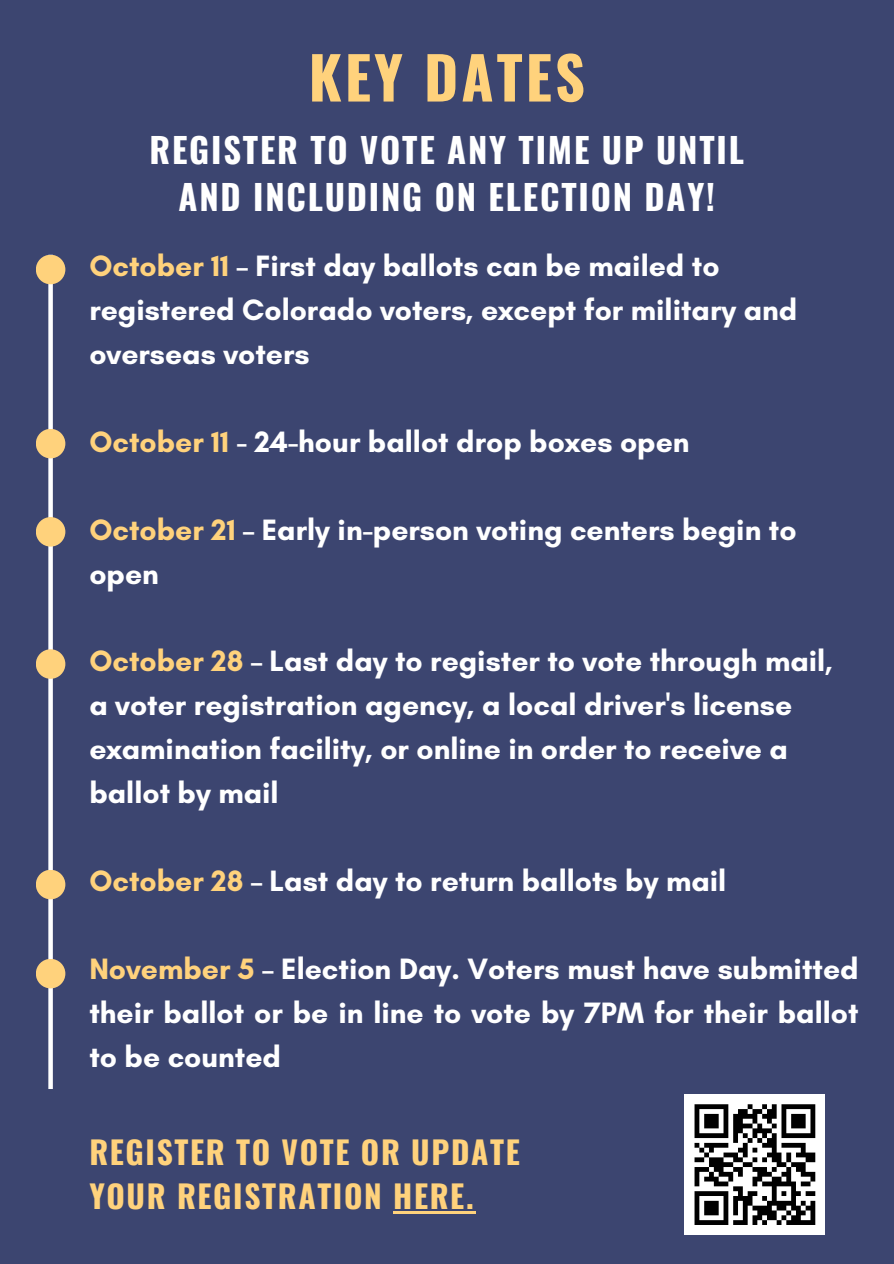
<style>
.page{position:relative;width:894px;height:1264px;background:#fff}
.page>*{position:absolute;margin:0;border:0;box-sizing:border-box;transform-origin:0 0}
.t1{font:700 58.5px "Oswald";letter-spacing:.05em;color:#ffd27c}
.t2{font:700 34.5px/47.2px "Oswald";letter-spacing:.05em;color:#fff;text-align:center}
.t3{font:700 31.5px/43.8px "Oswald";letter-spacing:.05em;color:#ffd27c}
.t4{font:700 30px/43.8px "Glacial Indifference";color:#fff}
.s1{color:#ffd27c}
</style>
<div class="page">
<div style="left:0;top:0;width:893px;height:1263px;background:#3c4570"></div>
<hr style="left:393px;top:1211px;width:82px;height:2px;background:#ffd27c">
<div style="left:684px;top:1094px;width:140px;height:140px;background:#fff"></div>
<div style="left:694px;top:1104px;width:34px;height:5px;background:#000"></div>
<div style="left:704px;top:1113px;width:14px;height:5px;background:#000"></div>
<div style="left:704px;top:1118px;width:14px;height:5px;background:#000"></div>
<div style="left:704px;top:1123px;width:14px;height:5px;background:#000"></div>
<svg style="left:694px;top:1109px;width:5px;height:24px"></svg>
<div style="left:694px;top:1133px;width:34px;height:5px;background:#000"></div>
<div style="left:704px;top:1142px;width:24px;height:5px;background:#000"></div>
<svg style="left:694px;top:1142px;width:19px;height:15px"></svg>
<div style="left:694px;top:1157px;width:10px;height:5px;background:#000"></div>
<div style="left:708px;top:1157px;width:15px;height:5px;background:#000"></div>
<hr style="left:708px;top:1162px;width:25px;height:4px;background:#000">
<div style="left:694px;top:1166px;width:14px;height:5px;background:#000"></div>
<div style="left:713px;top:1166px;width:10px;height:5px;background:#000"></div>
<svg style="left:708px;top:1171px;width:5px;height:5px"></svg>
<div style="left:718px;top:1171px;width:15px;height:5px;background:#000"></div>
<div style="left:704px;top:1176px;width:14px;height:5px;background:#000"></div>
<svg style="left:694px;top:1171px;width:5px;height:15px"></svg>
<div style="left:713px;top:1181px;width:15px;height:5px;background:#000"></div>
<svg style="left:694px;top:1191px;width:29px;height:4px"></svg>
<div style="left:704px;top:1200px;width:14px;height:5px;background:#000"></div>
<div style="left:704px;top:1205px;width:14px;height:5px;background:#000"></div>
<div style="left:704px;top:1210px;width:14px;height:5px;background:#000"></div>
<svg style="left:694px;top:1195px;width:5px;height:25px"></svg>
<svg style="left:694px;top:1220px;width:29px;height:4px"></svg>
<svg style="left:723px;top:1104px;width:92px;height:120px"></svg>
<svg style="left:786px;top:1220px;width:29px;height:4px"></svg>
<div style="left:48px;top:255px;width:5px;height:833px;background:#fff"></div>
<div style="left:36px;top:255px;width:29px;height:29px;background:#ffd27c;border-radius:50%"></div>
<div style="left:36px;top:429px;width:29px;height:29px;background:#ffd27c;border-radius:50%"></div>
<div style="left:36px;top:517px;width:29px;height:29px;background:#ffd27c;border-radius:50%"></div>
<div style="left:36px;top:869px;width:29px;height:30px;background:#ffd27c;border-radius:50%"></div>
<div style="left:36px;top:958px;width:29px;height:30px;background:#ffd27c;border-radius:50%"></div>
<div style="left:36px;top:649px;width:29px;height:29px;background:#ffd27c;border-radius:50%"></div>
<h1 class="t1" style="left:308px;top:32px;width:278px">KEY DATES</h1>
<h2 class="t2" style="left:149px;top:125px;width:595px">REGISTER TO VOTE ANY TIME UP UNTIL<br>AND INCLUDING ON ELECTION DAY!</h2>
<p class="t4" style="left:89px;top:244px;width:709px"><span class="s1">October 11</span> – First day ballots can be mailed to registered Colorado voters, except for military and overseas voters</p>
<p class="t4" style="left:89px;top:419px;width:601px"><span class="s1">October 11</span> - 24-hour ballot drop boxes open</p>
<p class="t4" style="left:89px;top:507px;width:708px"><span class="s1">October 21</span> – Early in-person voting centers begin to open</p>
<p class="t4" style="left:89px;top:639px;width:744px"><span class="s1">October 28</span> – Last day to register to vote through mail, a voter registration agency, a local driver's license examination facility, or online in order to receive a ballot by mail</p>
<p class="t4" style="left:89px;top:858px;width:638px"><span class="s1">October 28</span> – Last day to return ballots by mail</p>
<h2 class="t4" style="left:89px;top:946px;width:770px;text-align:justify"><span class="s1">November 5</span> – Election Day. Voters must have submitted their ballot or be in line to vote by 7PM for their ballot to be counted</h2>
<p class="t3" style="left:89px;top:1128px;width:432px">REGISTER TO VOTE OR UPDATE<br>YOUR REGISTRATION HERE.</p>
</div>
